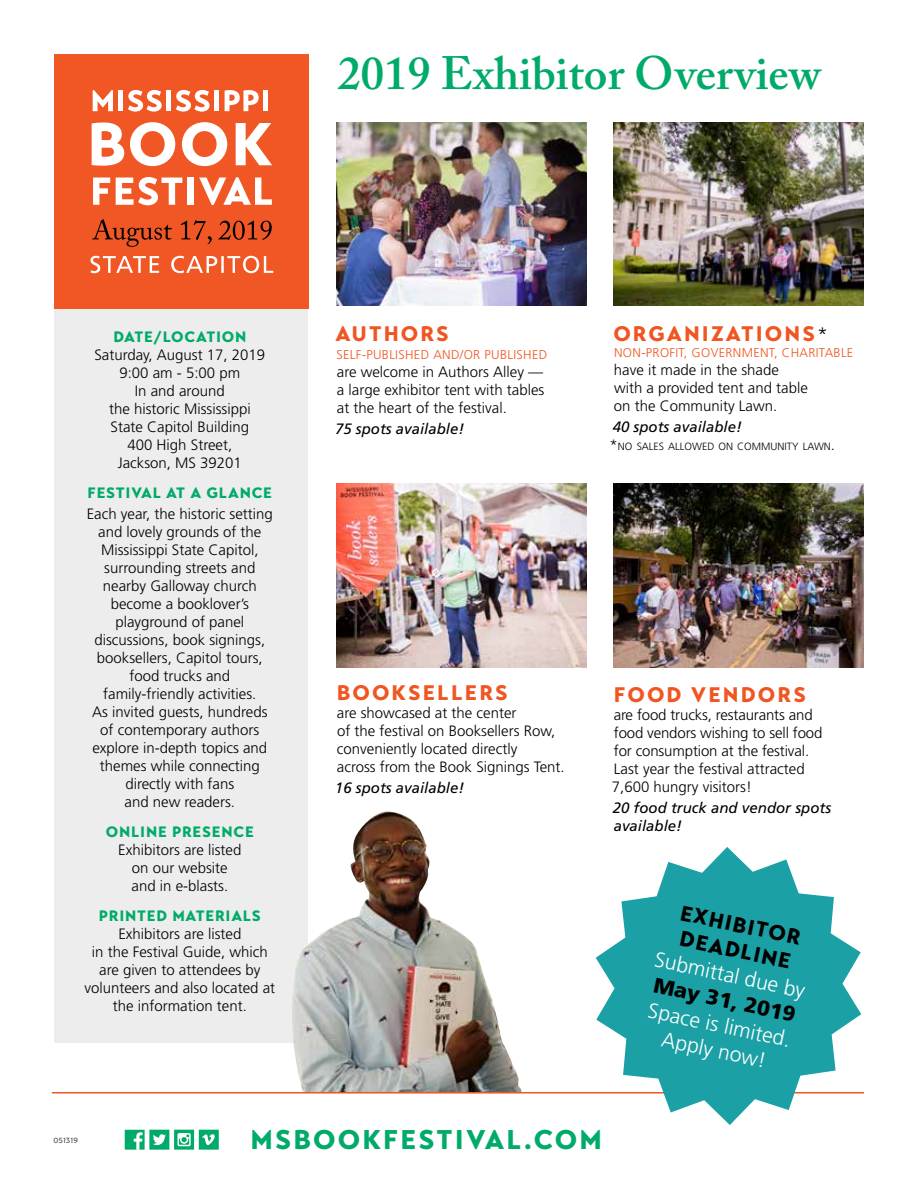
<style>
.page{position:relative;width:918px;height:1188px;background:#fff}
.page>*{position:absolute;margin:0;border:0;box-sizing:border-box;transform-origin:0 0}
.t1{font:600 46.5px "Adobe Caslon Pro";color:#00ab69}
.t2{font:900 27px "Transat Text";letter-spacing:.08em;color:#00ab69}
.t3{font:300 21.3px/25.5px "Frutiger LT Std";color:#fff;text-align:center}
.t4{font:900 21.3px/25.5px "Transat Text";color:#000}
.t5{font:900 21.3px "Frutiger LT Std";color:#000}
.t6{font:900 21px "Transat Text";letter-spacing:.1em;color:#f05622}
.t7{font:300 15px/18px "Frutiger LT Std";color:#000;text-align:center}
.t8{font:italic 15px/18px "Frutiger LT Std";color:#000}
.t9{font:900 15px "Transat Text";letter-spacing:.05em;color:#00ab69}
.t10{font:300 12.75px "Frutiger LT Std";letter-spacing:.025em;color:#f05622}
.t11{font:300 10.5px "Frutiger LT Std";color:#000}
.t12{font:500 7.5px "Transat Text";color:#515254}
.s1{font-family:"Frutiger LT Std";font-weight:300;font-size:19.5px;color:#000}
.s2{font-size:15px}
</style>
<div class="page">
<div style="left:54px;top:272px;width:254px;height:770px;background:#ededee"></div>
<div style="left:54px;top:54px;width:255px;height:255px;background:#f05725"></div>
<svg style="left:93px;top:90px;width:20px;height:21px"></svg>
<div style="left:118px;top:90px;width:5px;height:21px;background:#fff"></div>
<svg style="left:128px;top:90px;width:34px;height:22px"></svg>
<div style="left:166px;top:90px;width:5px;height:21px;background:#fff"></div>
<svg style="left:176px;top:90px;width:34px;height:22px"></svg>
<div style="left:214px;top:90px;width:5px;height:21px;background:#fff"></div>
<svg style="left:225px;top:90px;width:34px;height:21px"></svg>
<div style="left:263px;top:90px;width:5px;height:21px;background:#fff"></div>
<svg style="left:93px;top:178px;width:17px;height:27px"></svg>
<svg style="left:116px;top:177px;width:66px;height:28px"></svg>
<div style="left:188px;top:178px;width:6px;height:27px;background:#fff"></div>
<svg style="left:199px;top:177px;width:73px;height:28px"></svg>
<svg style="left:92px;top:122px;width:32px;height:44px"></svg>
<svg style="left:130px;top:122px;width:45px;height:44px"></svg>
<svg style="left:182px;top:122px;width:45px;height:44px"></svg>
<svg style="left:236px;top:123px;width:36px;height:42px"></svg>
<svg style="left:90px;top:256px;width:183px;height:17px"></svg>
<svg style="left:92px;top:219px;width:80px;height:28px"></svg>
<svg style="left:181px;top:220px;width:31px;height:24px"></svg>
<svg style="left:218px;top:221px;width:54px;height:19px"></svg>
<svg style="left:125px;top:1130px;width:94px;height:20px"></svg>
<img style="left:336px;top:122px;width:250px;height:184px">
<img style="left:613px;top:122px;width:250px;height:184px">
<img style="left:336px;top:483px;width:250px;height:184px">
<img style="left:613px;top:483px;width:250px;height:184px">
<img style="left:291px;top:811px;width:231px;height:281px">
<hr style="left:52px;top:1092px;width:812px;height:2px;background:#f05622">
<svg style="left:596px;top:847px;width:265px;height:278px;fill:#1ba0a5"></svg>
<h1 class="t1" style="left:338px;top:46px;width:484px">2019 Exhibitor Overview</h1>
<p class="t9" style="left:113px;top:328px;width:134px">DATE/LOCATION</p>
<p class="t7" style="left:94px;top:346px;width:172px">Saturday, August 17, 2019<br>9:00 am - 5:00 pm<br>In and around<br>the historic Mississippi<br>State Capitol Building<br>400 High Street,<br>Jackson, MS 39201</p>
<p class="t9" style="left:88px;top:484px;width:186px">FESTIVAL AT A GLANCE</p>
<p class="t7" style="left:87px;top:505px;width:188px">Each year, the historic setting and lovely grounds of the<br>Mississippi State Capitol, surrounding streets and nearby Galloway church become a booklover’s playground of panel discussions, book signings, booksellers, Capitol tours, food trucks and family-friendly activities.<br>As invited guests, hundreds of contemporary authors explore in-depth topics and themes while connecting directly with fans<br>and new readers.</p>
<p class="t9" style="left:106px;top:823px;width:149px">ONLINE PRESENCE</p>
<p class="t7" style="left:118px;top:841px;width:125px">Exhibitors are listed on our website and in e-blasts.</p>
<p class="t9" style="left:99px;top:907px;width:163px">PRINTED MATERIALS</p>
<p class="t7" style="left:84px;top:925px;width:192px">Exhibitors are listed<br>in the Festival Guide, which are given to attendees by volunteers and also located at the information tent.</p>
<h3 class="t6" style="left:336px;top:321px;width:115px">AUTHORS</h3>
<p class="t10" style="left:337px;top:348px;width:212px">SELF-PUBLISHED AND/OR PUBLISHED</p>
<p class="t7" style="left:337px;top:363px;width:209px;text-align:justify">are welcome in Authors Alley — a large exhibitor tent with tables at the heart of the festival.</p>
<p class="t8" style="left:335px;top:420px;width:131px">75 spots available!</p>
<h3 class="t6" style="left:613px;top:321px;width:216px">ORGANIZATIONS<span class="s1">*</span></h3>
<p class="t10" style="left:614px;top:345px;width:241px">NON-PROFIT, GOVERNMENT, CHARITABLE</p>
<p class="t7" style="left:614px;top:361px;width:196px;text-align:left">have it made in the shade with a provided tent and table on the Community Lawn.</p>
<p class="t8" style="left:613px;top:418px;width:131px">40 spots available!</p>
<p class="t11" style="left:610px;top:440px;width:227px"><span class="s2">*</span>NO SALES ALLOWED ON COMMUNITY LAWN<span class="s2">.</span></p>
<h3 class="t6" style="left:337px;top:680px;width:173px">BOOKSELLERS</h3>
<p class="t7" style="left:337px;top:704px;width:229px;text-align:left">are showcased at the center<br>of the festival on Booksellers Row, conveniently located directly<br>across from the Book Signings Tent.</p>
<p class="t8" style="left:335px;top:779px;width:131px">16 spots available!</p>
<h3 class="t6" style="left:614px;top:681px;width:194px">FOOD VENDORS</h3>
<p class="t7" style="left:612px;top:706px;width:212px;text-align:left">are food trucks, restaurants and food vendors wishing to sell food for consumption at the festival.<br>Last year the festival attracted<br>7,600 hungry visitors!</p>
<p class="t8" style="left:613px;top:799px;width:220px">20 food truck and vendor spots available!</p>
<h3 class="t4" style="left:683px;top:900px;width:124px;rotate:12deg">EXHIBITOR<br>DEADLINE</h3>
<h3 class="t3" style="left:658px;top:947px;width:155px;rotate:12deg">Submittal due by</h3>
<h3 class="t5" style="left:657px;top:972px;width:146px;rotate:12deg">May 31, 2019</h3>
<h3 class="t3" style="left:651px;top:998px;width:147px;rotate:12deg">Space is limited.<br>Apply now!</h3>
<p class="t12" style="left:54px;top:1136px;width:26px">051319</p>
<h2 class="t2" style="left:250px;top:1123px;width:353px">MSBOOKFESTIVAL.COM</h2>
</div>
